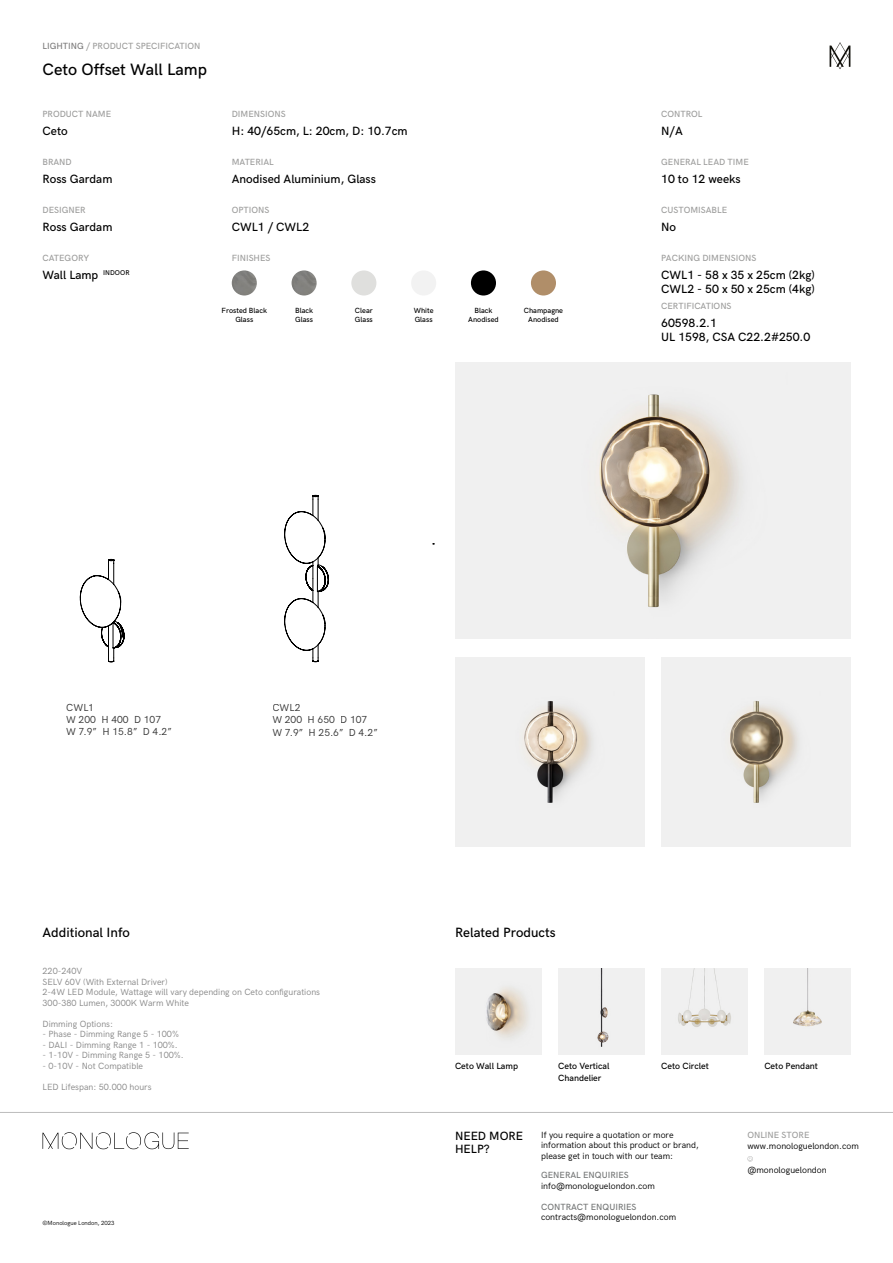
<style>
.page{position:relative;width:893px;height:1263px;background:#fff}
.page>*{position:absolute;margin:0;border:0;box-sizing:border-box;transform-origin:0 0}
.t1{font:500 16.5px "HK Grotesk";color:#000}
.t2{font:500 13.5px "HK Grotesk";color:#000}
.t3{font:500 12px/14.4px "HK Grotesk";color:#000}
.t4{font:10.2px/12.3px "HK Grotesk";color:#333}
.t5{font:9px/10.5px "HK Grotesk";color:#878787}
.t6{font:9px/10.5px "HK Grotesk";color:#000}
.t7{font:500 9px "HK Grotesk";color:#9d9d9c}
.t8{font:500 9px "HK Grotesk";color:#000}
.t9{font:500 9px "HK Grotesk";color:#757777}
.t10{font:500 7.5px/9px "HK Grotesk";color:#000;text-align:center}
.t11{font:6px "HK Grotesk";color:#000}
.s1{color:#7c7b7b}
</style>
<div class="page">
<svg style="left:747px;top:1156px;width:6px;height:5px"></svg>
<hr style="left:0;top:1112px;width:893px;height:1px;background:#bcbcbc">
<svg style="left:43px;top:1132px;width:146px;height:17px"></svg>
<svg style="left:830px;top:42px;width:20px;height:27px"></svg>
<img style="left:455px;top:968px;width:86px;height:86px">
<img style="left:661px;top:968px;width:86px;height:86px">
<div style="left:558px;top:968px;width:86px;height:86px;background:#f0f0f0"></div>
<div style="left:764px;top:968px;width:86px;height:86px;background:#f0f0f0"></div>
<img style="left:232px;top:270px;width:25px;height:25px;border-radius:13px">
<img style="left:292px;top:270px;width:25px;height:25px;border-radius:13px">
<img style="left:351px;top:270px;width:25px;height:25px;border-radius:13px">
<div style="left:471px;top:270px;width:25px;height:25px;background:#000;border-radius:50%"></div>
<img style="left:531px;top:270px;width:25px;height:25px;border-radius:13px">
<img style="left:455px;top:363px;width:395px;height:276px">
<img style="left:455px;top:657px;width:189px;height:189px">
<img style="left:661px;top:657px;width:189px;height:189px">
<svg style="left:80px;top:495px;width:249px;height:167px"></svg>
<p class="t7" style="left:43px;top:39px;width:159px"><span class="s1">LIGHTING</span> / PRODUCT SPECIFICATION</p>
<h1 class="t1" style="left:43px;top:57px;width:166px">Ceto Offset Wall Lamp</h1>
<p class="t7" style="left:43px;top:107px;width:70px">PRODUCT NAME</p>
<p class="t7" style="left:232px;top:107px;width:55px">DIMENSIONS</p>
<p class="t7" style="left:661px;top:107px;width:43px">CONTROL</p>
<h3 class="t3" style="left:43px;top:123px;width:27px">Ceto</h3>
<h3 class="t3" style="left:232px;top:123px;width:177px">H: 40/65cm, L: 20cm, D: 10.7cm</h3>
<h3 class="t3" style="left:661px;top:123px;width:23px">N/A</h3>
<p class="t7" style="left:43px;top:155px;width:31px">BRAND</p>
<p class="t7" style="left:232px;top:155px;width:44px">MATERIAL</p>
<p class="t7" style="left:661px;top:155px;width:89px">GENERAL LEAD TIME</p>
<h3 class="t3" style="left:43px;top:171px;width:71px">Ross Gardam</h3>
<h3 class="t3" style="left:232px;top:171px;width:146px">Anodised Aluminium, Glass</h3>
<h3 class="t3" style="left:661px;top:171px;width:81px">10 to 12 weeks</h3>
<p class="t7" style="left:43px;top:203px;width:45px">DESIGNER</p>
<p class="t7" style="left:232px;top:203px;width:39px">OPTIONS</p>
<p class="t7" style="left:661px;top:203px;width:67px">CUSTOMISABLE</p>
<h3 class="t3" style="left:43px;top:219px;width:71px">Ross Gardam</h3>
<h3 class="t3" style="left:232px;top:219px;width:79px">CWL1 / CWL2</h3>
<h3 class="t3" style="left:661px;top:219px;width:16px">No</h3>
<p class="t7" style="left:43px;top:251px;width:48px">CATEGORY</p>
<p class="t7" style="left:232px;top:251px;width:40px">FINISHES</p>
<p class="t7" style="left:661px;top:251px;width:97px">PACKING DIMENSIONS</p>
<h3 class="t3" style="left:43px;top:267px;width:89px">Wall Lamp <sup>INDOOR</sup></h3>
<p class="t10" style="left:222px;top:305px;width:47px">Frosted Black<br>Glass</p>
<p class="t10" style="left:295px;top:305px;width:19px;text-align:left">Black<br>Glass</p>
<p class="t10" style="left:355px;top:305px;width:19px;text-align:left">Clear<br>Glass</p>
<p class="t10" style="left:414px;top:305px;width:21px;text-align:left">White<br>Glass</p>
<p class="t10" style="left:468px;top:305px;width:32px">Black<br>Anodised</p>
<p class="t10" style="left:524px;top:305px;width:41px">Champagne<br>Anodised</p>
<h3 class="t3" style="left:661px;top:267px;width:155px">CWL1 - 58 x 35 x 25cm (2kg)<br>CWL2 - 50 x 50 x 25cm (4kg)</h3>
<p class="t7" style="left:661px;top:299px;width:72px">CERTIFICATIONS</p>
<h3 class="t3" style="left:661px;top:315px;width:151px">60598.2.1<br>UL 1598, CSA C22.2#250.0</h3>
<p class="t4" style="left:66px;top:700px;width:107px">CWL1<br>W 200 H 400 D 107<br>W 7.9” H 15.8” D 4.2”</p>
<p class="t4" style="left:272px;top:701px;width:107px">CWL2<br>W 200 H 650 D 107<br>W 7.9” H 25.6” D 4.2”</p>
<h2 class="t2" style="left:43px;top:923px;width:89px">Additional Info</h2>
<h2 class="t2" style="left:455px;top:923px;width:102px">Related Products</h2>
<p class="t5" style="left:43px;top:965px;width:279px">220-240V<br>SELV 60V (With External Driver)<br>2-4W LED Module, Wattage will vary depending on Ceto configurations 300-380 Lumen, 3000K Warm White</p>
<p class="t5" style="left:43px;top:1018px;width:72px">Dimming Options:</p>
<p class="t5" style="left:43px;top:1028px;width:138px">- Phase - Dimming Range 5 - 100%</p>
<p class="t5" style="left:43px;top:1039px;width:137px">- DALI - Dimming Range 1 - 100%.</p>
<p class="t5" style="left:43px;top:1049px;width:143px">- 1-10V - Dimming Range 5 - 100%.</p>
<p class="t5" style="left:43px;top:1060px;width:102px">- 0-10V - Not Compatible</p>
<p class="t5" style="left:43px;top:1081px;width:111px">LED Lifespan: 50.000 hours</p>
<p class="t11" style="left:43px;top:1218px;width:74px">©Monologue London, 2023</p>
<p class="t8" style="left:455px;top:1059px;width:65px">Ceto Wall Lamp</p>
<p class="t8" style="left:558px;top:1059px;width:53px">Ceto Vertical</p>
<p class="t8" style="left:661px;top:1059px;width:49px">Ceto Circlet</p>
<p class="t8" style="left:558px;top:1071px;width:45px">Chandelier</p>
<p class="t8" style="left:764px;top:1059px;width:55px">Ceto Pendant</p>
<p class="t6" style="left:541px;top:1128px;width:134px">If you require a quotation or more</p>
<p class="t7" style="left:747px;top:1128px;width:64px">ONLINE STORE</p>
<p class="t6" style="left:541px;top:1139px;width:159px">information about this product or brand, please get in touch with our team:</p>
<h3 class="t3" style="left:455px;top:1128px;width:70px;line-height:13.5px">NEED MORE<br>HELP?</h3>
<p class="t6" style="left:747px;top:1140px;width:113px">www.monologuelondon.com</p>
<p class="t6" style="left:747px;top:1164px;width:81px">@monologuelondon</p>
<p class="t9" style="left:541px;top:1200px;width:97px">CONTRACT ENQUIRIES</p>
<p class="t6" style="left:541px;top:1211px;width:137px">contracts@monologuelondon.com</p>
<p class="t9" style="left:541px;top:1168px;width:89px">GENERAL ENQUIRIES</p>
<p class="t6" style="left:541px;top:1180px;width:115px">info@monologuelondon.com</p>
</div>
